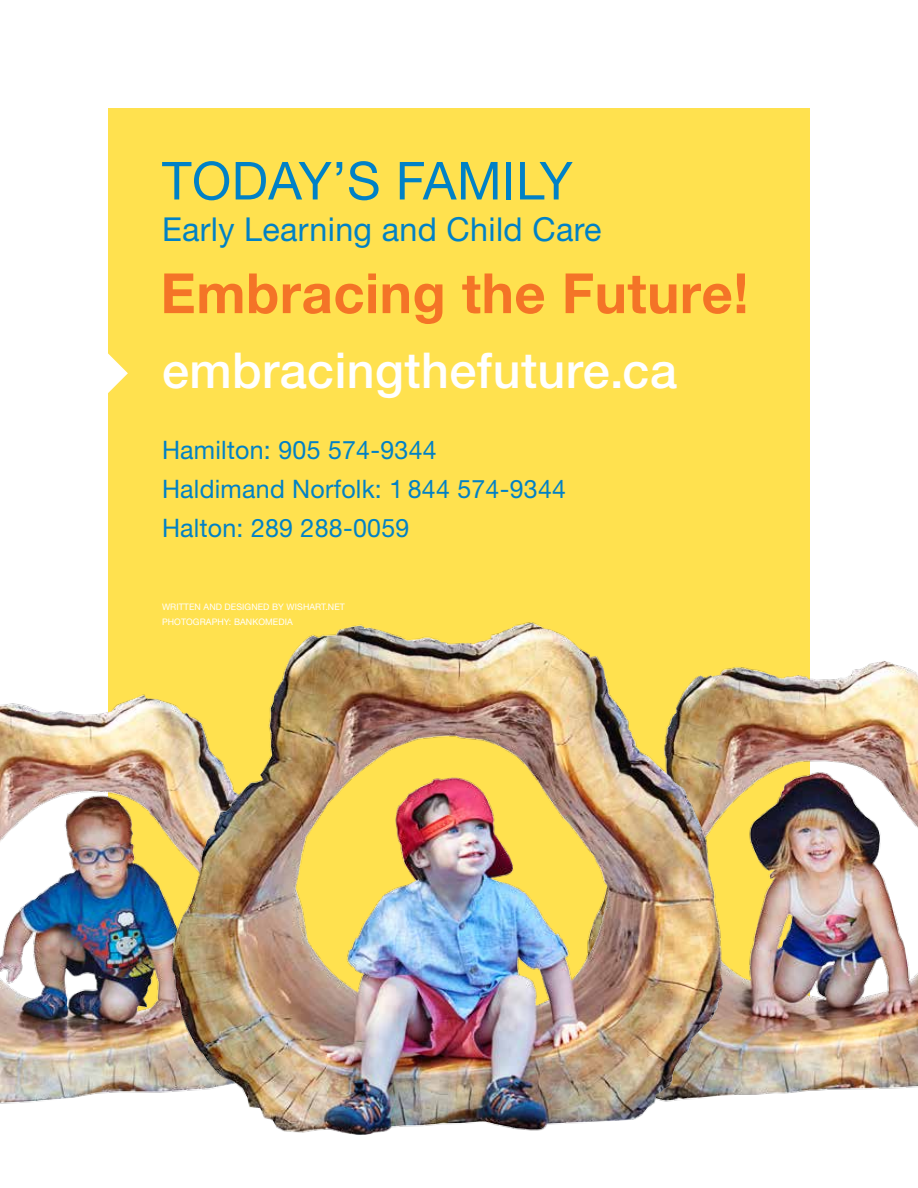
<style>
.page{position:relative;width:918px;height:1188px;background:#fff}
.page>*{position:absolute;margin:0;border:0;box-sizing:border-box;transform-origin:0 0}
.t1{font:700 55.5px "Helvetica Neue LT Pro";letter-spacing:.01em;color:#f47427}
.t2{font:52.5px "Helvetica Neue LT Std";letter-spacing:.01em;color:#0081c6}
.t3{font:500 49.5px "Helvetica Neue LT Std";letter-spacing:.01em;color:#fff}
.t4{font:33px "Helvetica Neue LT Std";letter-spacing:.01em;color:#0081c6}
.t5{font:25.5px/39px "Helvetica Neue LT Std";letter-spacing:.01em;color:#0081c6}
.t6{font:9px/15px "Helvetica Neue LT Std";letter-spacing:.01em;color:#fff}
</style>
<div class="page">
<div style="left:108px;top:108px;width:702px;height:972px;background:#ffe14f"></div>
<img style="left:0;top:694px;width:157px;height:410px">
<img style="left:750px;top:661px;width:168px;height:434px">
<img style="left:157px;top:622px;width:593px;height:513px">
<svg style="left:108px;top:353px;width:20px;height:40px"></svg>
<h2 class="t2" style="left:162px;top:150px;width:412px">TODAY’S FAMILY</h2>
<p class="t4" style="left:162px;top:210px;width:441px">Early Learning and Child Care</p>
<h1 class="t1" style="left:160px;top:259px;width:590px">Embracing the Future!</h1>
<h3 class="t3" style="left:162px;top:341px;width:517px">embracingthefuture.ca</h3>
<p class="t5" style="left:162px;top:430px;width:406px">Hamilton: 905 574-9344<br>Haldimand Norfolk: 1 844 574-9344<br>Halton: 289 288-0059</p>
<p class="t6" style="left:162px;top:600px;width:184px">WRITTEN AND DESIGNED BY WISHART.NET<br>PHOTOGRAPHY: BANKOMEDIA</p>
</div>
